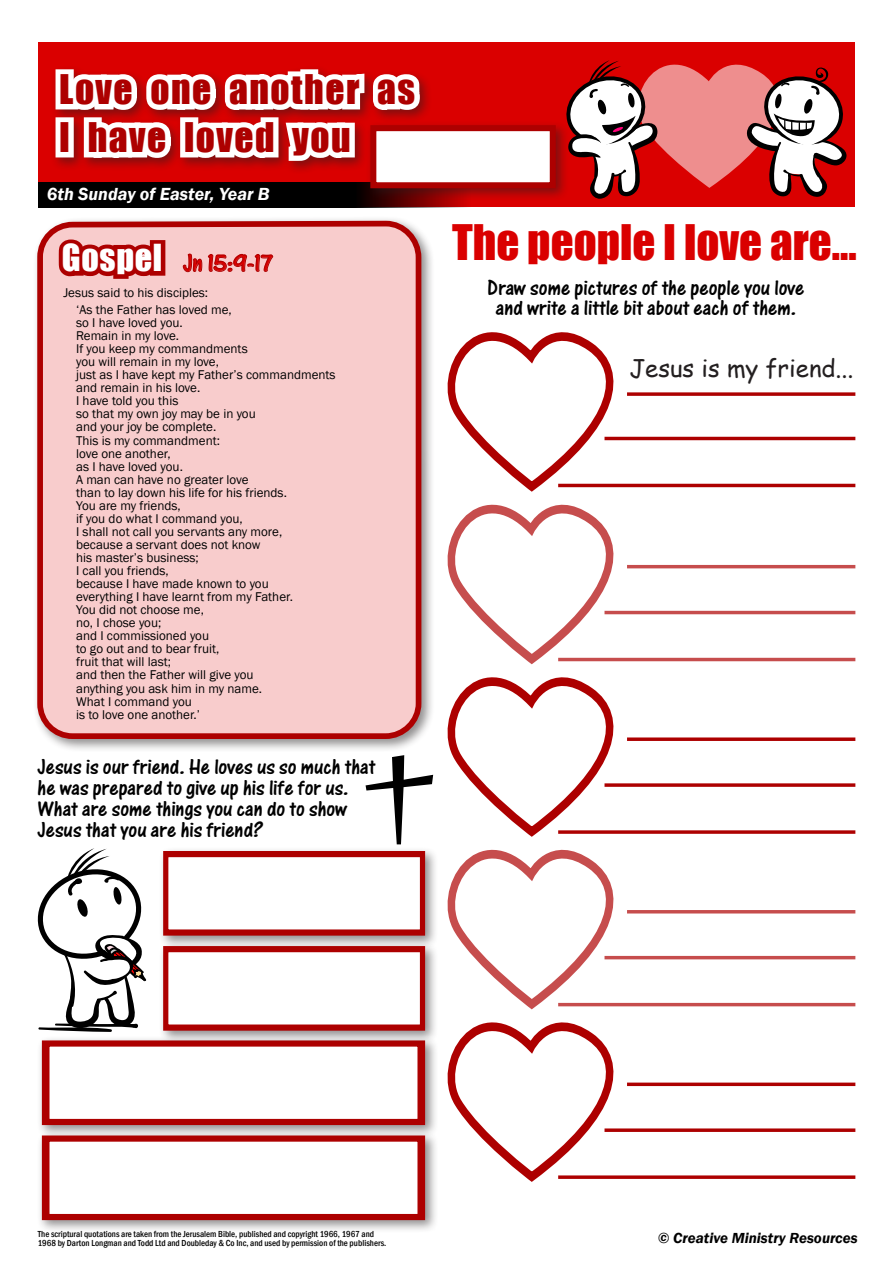
<style>
.page{position:relative;width:893px;height:1263px;background:#fff}
.page>*{position:absolute;margin:0;border:0;box-sizing:border-box;transform-origin:0 0}
.t1{font:45px "Impact";color:#da0000}
.t2{font:37.5px/48px "Impact";letter-spacing:.04em;color:#ad0000}
.t3{font:25.65px "One Stroke Script Let Plain";color:#da0000}
.t4{font:24px "Comic Sans MS";color:#231f20}
.t5{font:22.5px/21px "One Stroke Script Let Plain";color:#000;text-align:center}
.t6{font:italic 600 18px "Franklin Gothic";color:#fff}
.t7{font:italic 600 15px "Franklin Gothic";color:#000}
.t8{font:13.05px "Franklin Gothic";color:#000}
.t9{font:500 condensed 9px/9px "Franklin Gothic";color:#000}
.s1{font-family:"Impact";font-size:34.2px;color:#fff}
</style>
<div class="page">
<div style="left:38px;top:43px;width:817px;height:164px;background:#da0000"></div>
<div style="left:38px;top:182px;width:317px;height:25px;background:#000"></div>
<svg style="left:428px;top:201px;width:38px;height:6px"></svg>
<div style="left:366px;top:120px;width:203px;height:81px;background:#231f20;opacity:.5"></div>
<div style="left:370px;top:125px;width:186px;height:63px;background:#fff;border:6px solid #ad0000"></div>
<svg style="left:559px;top:60px;width:288px;height:139px"></svg>
<svg style="left:635px;top:392px;width:220px;height:4px"></svg>
<hr style="left:604px;top:437px;width:251px;height:3px;background:#ad0000">
<hr style="left:558px;top:484px;width:297px;height:3px;background:#ad0000">
<hr style="left:627px;top:565px;width:228px;height:3px;background:#c64d4d">
<hr style="left:604px;top:611px;width:251px;height:3px;background:#c64d4d">
<hr style="left:558px;top:658px;width:297px;height:3px;background:#c64d4d">
<hr style="left:627px;top:738px;width:228px;height:3px;background:#ad0000">
<svg style="left:635px;top:783px;width:220px;height:4px"></svg>
<svg style="left:635px;top:830px;width:220px;height:4px"></svg>
<hr style="left:627px;top:910px;width:228px;height:3px;background:#c64d4d">
<hr style="left:604px;top:956px;width:251px;height:3px;background:#c64d4d">
<hr style="left:558px;top:1003px;width:297px;height:3px;background:#c64d4d">
<hr style="left:627px;top:1083px;width:228px;height:3px;background:#ad0000">
<svg style="left:635px;top:1128px;width:220px;height:4px"></svg>
<svg style="left:635px;top:1175px;width:220px;height:4px"></svg>
<svg style="left:366px;top:332px;width:269px;height:850px"></svg>
<svg style="left:37px;top:848px;width:109px;height:184px"></svg>
<div style="left:37px;top:1036px;width:401px;height:102px;background:#231f20;opacity:.5"></div>
<div style="left:46px;top:1043px;width:375px;height:79px;background:#fff"></div>
<div style="left:42px;top:1040px;width:383px;height:85px;border:7px solid #ad0000"></div>
<div style="left:37px;top:1131px;width:401px;height:102px;background:#231f20;opacity:.5"></div>
<div style="left:46px;top:1138px;width:375px;height:79px;background:#fff"></div>
<div style="left:42px;top:1135px;width:383px;height:85px;border:7px solid #ad0000"></div>
<div style="left:158px;top:846px;width:281px;height:103px;background:#231f20;opacity:.5"></div>
<div style="left:166px;top:854px;width:256px;height:78px;background:#fff"></div>
<div style="left:163px;top:851px;width:262px;height:84px;border:6px solid #ad0000"></div>
<div style="left:158px;top:941px;width:281px;height:103px;background:#231f20;opacity:.5"></div>
<div style="left:166px;top:949px;width:256px;height:78px;background:#fff"></div>
<div style="left:163px;top:946px;width:262px;height:84px;border:6px solid #ad0000"></div>
<div style="left:33px;top:216px;width:402px;height:536px;background:#231f20;opacity:.5"></div>
<div style="left:34px;top:218px;width:390px;height:524px;background:#f8cccc"></div>
<svg style="left:50px;top:68px;width:378px;height:215px"></svg>
<p class="t2" style="left:59px;top:65px;width:357px">Love one another as<br>I have loved you</p>
<p class="t6" style="left:47px;top:183px;width:224px">6th Sunday of Easter, Year B</p>
<p class="t3" style="left:62px;top:248px;width:213px"><span class="s1">Gospel</span> Jn 15:9-17</p>
<p class="t8" style="left:63px;top:284px;width:146px">Jesus said to his disciples:</p>
<p class="t8" style="left:76px;top:302px;width:157px">‘As the Father has loved me,</p>
<p class="t8" style="left:76px;top:315px;width:108px">so I have loved you.</p>
<p class="t8" style="left:76px;top:328px;width:105px">Remain in my love.</p>
<p class="t8" style="left:76px;top:341px;width:173px">If you keep my commandments</p>
<p class="t8" style="left:76px;top:354px;width:144px">you will remain in my love,</p>
<p class="t8" style="left:76px;top:367px;width:261px">just as I have kept my Father’s commandments</p>
<p class="t8" style="left:76px;top:380px;width:126px">and remain in his love.</p>
<p class="t8" style="left:76px;top:393px;width:104px">I have told you this</p>
<p class="t8" style="left:76px;top:406px;width:181px">so that my own joy may be in you</p>
<p class="t8" style="left:76px;top:419px;width:142px">and your joy be complete.</p>
<p class="t8" style="left:76px;top:432px;width:145px">This is my commandment:</p>
<p class="t8" style="left:76px;top:445px;width:96px">love one another,</p>
<p class="t8" style="left:76px;top:458px;width:108px">as I have loved you.</p>
<p class="t8" style="left:76px;top:471px;width:174px">A man can have no greater love</p>
<p class="t8" style="left:76px;top:484px;width:212px">than to lay down his life for his friends.</p>
<p class="t8" style="left:76px;top:497px;width:106px">You are my friends,</p>
<p class="t8" style="left:76px;top:510px;width:168px">if you do what I command you,</p>
<p class="t8" style="left:76px;top:523px;width:208px">I shall not call you servants any more,</p>
<p class="t8" style="left:76px;top:536px;width:186px">because a servant does not know</p>
<p class="t8" style="left:76px;top:549px;width:124px">his master’s business;</p>
<p class="t8" style="left:76px;top:563px;width:94px">I call you friends,</p>
<p class="t8" style="left:76px;top:576px;width:194px">because I have made known to you</p>
<p class="t8" style="left:76px;top:589px;width:218px">everything I have learnt from my Father.</p>
<p class="t8" style="left:76px;top:602px;width:129px">You did not choose me,</p>
<p class="t8" style="left:76px;top:615px;width:87px">no, I chose you;</p>
<p class="t8" style="left:76px;top:628px;width:135px">and I commissioned you</p>
<p class="t8" style="left:76px;top:641px;width:145px">to go out and to bear fruit,</p>
<p class="t8" style="left:76px;top:654px;width:96px">fruit that will last;</p>
<p class="t8" style="left:76px;top:667px;width:179px">and then the Father will give you</p>
<p class="t8" style="left:76px;top:680px;width:187px">anything you ask him in my name.</p>
<p class="t8" style="left:76px;top:693px;width:117px">What I command you</p>
<p class="t8" style="left:76px;top:706px;width:126px">is to love one another.’</p>
<p class="t5" style="left:38px;top:756px;width:339px;text-align:left">Jesus is our friend. He loves us so much that he was prepared to give up his life for us.<br>What are some things you can do to show Jesus that you are his friend?</p>
<p class="t1" style="left:452px;top:208px;width:406px">The people I love are...</p>
<p class="t5" style="left:488px;top:278px;width:318px;line-height:19.5px">Draw some pictures of the people you love and write a little bit about each of them.</p>
<p class="t4" style="left:629px;top:350px;width:226px">Jesus is my friend...</p>
<p class="t9" style="left:38px;top:1230px;width:350px">The scriptural quotations are taken from the Jerusalem Bible, published and copyright 1966, 1967 and<br>1968 by Darton Longman and Todd Ltd and Doubleday &amp; Co Inc, and used by permission of the publishers.</p>
<p class="t7" style="left:658px;top:1228px;width:201px">© Creative Ministry Resources</p>
</div>
